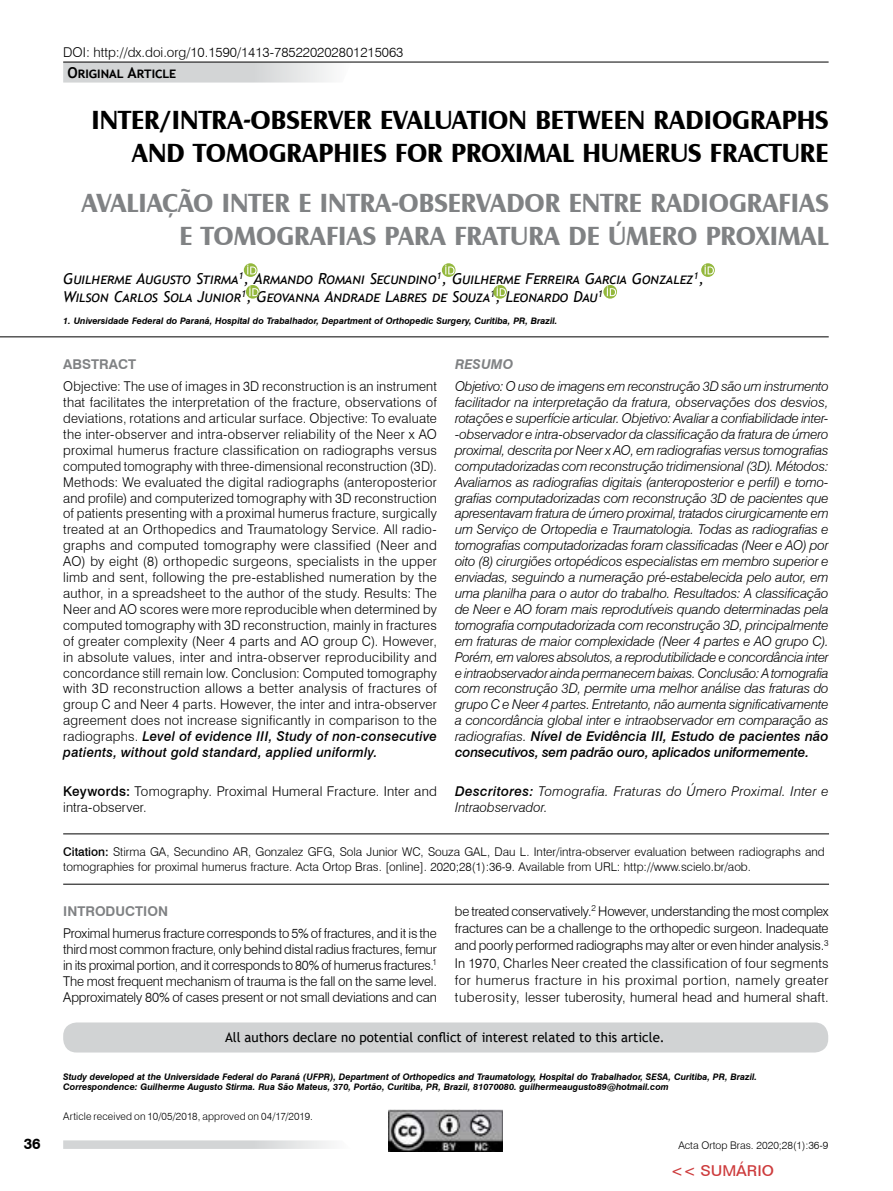
<style>
.page{position:relative;width:893px;height:1191px;background:#fff}
.page>*{position:absolute;margin:0;border:0;box-sizing:border-box;transform-origin:0 0}
.t1{font:700 27px/33px "Castle T";color:#000;text-align:right}
.t2{font:700 27px/33px "Castle T";color:#808284;text-align:right}
.t3{font:italic 15px/18px "Trebuchet MS";color:#000}
.t4{font:700 15px "Trebuchet MS";color:#000}
.t5{font:500 15px "Folio BT";color:#cd3b3c}
.t6{font:700 15px "Swiss 721 BT";color:#000}
.t7{font:300 13.5px/15.9px "Swiss 721 BT";letter-spacing:.005em;color:#000;text-align:justify}
.t8{font:italic 300 13.5px/15.9px "Swiss 721 BT";letter-spacing:.005em;color:#000;text-align:justify}
.t9{font:13.5px "Trebuchet MS";color:#000}
.t10{font:700 13.5px "Swiss 721 BT";color:#808284}
.t11{font:italic 700 13.5px "Swiss 721 BT";color:#808284}
.t12{font:300 12px/15px "Swiss 721 BT";color:#000}
.t13{font:300 10.5px "Swiss 721 BT";letter-spacing:.005em;color:#000}
.t14{font:italic 700 9px/10.8px "Swiss 721 BT";color:#000}
.s1{font-weight:500;font-style:italic}
.s2{font-weight:500}
</style>
<div class="page">
<img style="left:389px;top:1109px;width:114px;height:42px">
<svg style="left:63px;top:63px;width:268px;height:20px;background:#d8dadb"></svg>
<svg style="left:63px;top:1140px;width:267px;height:8px;background:#d9dbdc"></svg>
<hr style="left:63px;top:62px;width:766px;height:1px;background:#000">
<hr style="left:0;top:336px;width:829px;height:1px;background:#000">
<hr style="left:63px;top:833px;width:766px;height:1px;background:#000">
<hr style="left:63px;top:883px;width:766px;height:1px;background:#000">
<div style="left:63px;top:1022px;width:765px;height:30px;background:#d1d3d4;border-radius:14px"></div>
<svg style="left:244px;top:263px;width:13px;height:14px"></svg>
<svg style="left:246px;top:285px;width:14px;height:14px"></svg>
<svg style="left:493px;top:285px;width:14px;height:14px"></svg>
<svg style="left:603px;top:285px;width:14px;height:14px"></svg>
<svg style="left:442px;top:263px;width:13px;height:14px"></svg>
<svg style="left:701px;top:263px;width:14px;height:14px"></svg>
<p class="t7" style="left:63px;top:44px;width:342px">DOI: http://dx.doi.org/10.1590/1413-785220202801215063</p>
<p class="t4" style="left:67px;top:64px;width:110px">Original Article</p>
<h1 class="t1" style="left:91px;top:104px;width:739px">INTER/INTRA-OBSERVER EVALUATION BETWEEN RADIOGRAPHS<br>AND TOMOGRAPHIES FOR PROXIMAL HUMERUS FRACTURE</h1>
<h1 class="t2" style="left:81px;top:187px;width:749px">AVALIAÇÃO INTER E INTRA-OBSERVADOR ENTRE RADIOGRAFIAS<br>E TOMOGRAFIAS PARA FRATURA DE ÚMERO PROXIMAL</h1>
<p class="t3" style="left:63px;top:270px;width:642px">Guilherme Augusto Stirma<sup>1</sup>, Armando Romani Secundino<sup>1</sup>, Guilherme Ferreira Garcia Gonzalez<sup>1</sup>,<br>Wilson Carlos Sola Junior<sup>1</sup>, Geovanna Andrade Labres de Souza<sup>1</sup>, Leonardo Dau<sup>1</sup></p>
<p class="t14" style="left:63px;top:315px;width:496px">1. Universidade Federal do Paraná, Hospital do Trabalhador, Department of Orthopedic Surgery, Curitiba, PR, Brazil.</p>
<p class="t10" style="left:63px;top:356px;width:74px">ABSTRACT</p>
<p class="t7" style="left:63px;top:378px;width:375px">Objective: The use of images in 3D reconstruction is an instrument that facilitates the interpretation of the fracture, observations of deviations, rotations and articular surface. Objective: To evaluate the inter-observer and intra-observer reliability of the Neer x AO proximal humerus fracture classification on radiographs versus computed tomography with three-dimensional reconstruction (3D).<br>Methods: We evaluated the digital radiographs (anteroposterior and profile) and computerized tomography with 3D reconstruction of patients presenting with a proximal humerus fracture, surgically treated at an Orthopedics and Traumatology Service. All radio&shy;graphs and computed tomography were classified (Neer and AO) by eight (8) orthopedic surgeons, specialists in the upper limb and sent, following the pre-established numeration by the author, in a spreadsheet to the author of the study. Results: The Neer and AO scores were more reproducible when determined by computed tomography with 3D reconstruction, mainly in fractures of greater complexity (Neer 4 parts and AO group C). However, in absolute values, inter and intra-observer reproducibility and concordance still remain low. Conclusion: Computed tomography with 3D reconstruction allows a better analysis of fractures of group C and Neer 4 parts. However, the inter and intra-observer agreement does not increase significantly in comparison to the radiographs. <span class="s1">Level of evidence III, Study of non-consecutive patients, without gold standard, applied uniformly.</span></p>
<p class="t7" style="left:63px;top:783px;width:375px"><span class="s2">Keywords:</span> Tomography. Proximal Humeral Fracture. Inter and intra-observer.</p>
<p class="t11" style="left:455px;top:356px;width:60px">RESUMO</p>
<p class="t8" style="left:455px;top:378px;width:375px">Objetivo: O uso de imagens em reconstrução 3D são um instrumento facilitador na interpretação da fratura, observações dos desvios, rotações e superfície articular. Objetivo: Avaliar a confiabilidade inter--observador e intra-observador da classificação da fratura de úmero proximal, descrita por Neer x AO, em radiografias versus tomografias computadorizadas com reconstrução tridimensional (3D). Métodos:<br>Avaliamos as radiografias digitais (anteroposterior e perfil) e tomo&shy;grafias computadorizadas com reconstrução 3D de pacientes que apresentavam fratura de úmero proximal, tratados cirurgicamente em um Serviço de Ortopedia e Traumatologia. Todas as radiografias e tomografias computadorizadas foram classificadas (Neer e AO) por oito (8) cirurgiões ortopédicos especialistas em membro superior e enviadas, seguindo a numeração pré-estabelecida pelo autor, em uma planilha para o autor do trabalho. Resultados: A classificação de Neer e AO foram mais reprodutíveis quando determinadas pela tomografia computadorizada com reconstrução 3D, principalmente em fraturas de maior complexidade (Neer 4 partes e AO grupo C).<br>Porém, em valores absolutos, a reprodutibilidade e concordância inter e intraobservador ainda permanecem baixas. Conclusão: A tomografia com reconstrução 3D, permite uma melhor análise das fraturas do grupo C e Neer 4 partes. Entretanto, não aumenta significativamente a concordância global inter e intraobservador em comparação as radiografias. <span class="s2">Nível de Evidência III, Estudo de pacientes não consecutivos, sem padrão ouro, aplicados uniformemente.</span></p>
<p class="t8" style="left:455px;top:783px;width:375px"><span class="s2">Descritores:</span> Tomografia. Fraturas do Úmero Proximal. Inter e<br>Intraobservador.</p>
<p class="t12" style="left:63px;top:844px;width:763px"><span class="s2">Citation:</span> Stirma GA, Secundino AR, Gonzalez GFG, Sola Junior WC, Souza GAL, Dau L. Inter/intra-observer evaluation between radiographs and tomographies for proximal humerus fracture. Acta Ortop Bras. [online]. 2020;28(1):36-9. Available from URL: http://www.scielo.br/aob.</p>
<p class="t10" style="left:63px;top:903px;width:106px">INTRODUCTION</p>
<p class="t7" style="left:63px;top:925px;width:375px">Proximal humerus fracture corresponds to 5% of fractures, and it is the third most common fracture, only behind distal radius fractures, femur in its proximal portion, and it corresponds to 80% of humerus fractures.<sup>1<br></sup>The most frequent mechanism of trauma is the fall on the same level.<br>Approximately 80% of cases present or not small deviations and can</p>
<p class="t7" style="left:455px;top:902px;width:375px;line-height:17.1px">be treated conservatively.<sup>2</sup> However, understanding the most complex fractures can be a challenge to the orthopedic surgeon. Inadequate and poorly performed radiographs may alter or even hinder analysis.<sup>3<br></sup>In 1970, Charles Neer created the classification of four segments for humerus fracture in his proximal portion, namely greater tuberosity, lesser tuberosity, humeral head and humeral shaft.</p>
<p class="t9" style="left:225px;top:1029px;width:441px">All authors declare no potential conflict of interest related to this article.</p>
<p class="t14" style="left:63px;top:1070px;width:695px">Study developed at the Universidade Federal do Paraná (UFPR), Department of Orthopedics and Traumatology, Hospital do Trabalhador, SESA, Curitiba, PR, Brazil.<br>Correspondence: Guilherme Augusto Stirma. Rua São Mateus, 370, Portão, Curitiba, PR, Brazil, 81070080. guilhermeaugusto89@hotmail.com</p>
<p class="t13" style="left:63px;top:1109px;width:251px">Article received on 10/05/2018, approved on 04/17/2019.</p>
<p class="t6" style="left:24px;top:1134px;width:19px">36</p>
<p class="t13" style="left:678px;top:1138px;width:152px">Acta Ortop Bras. 2020;28(1):36-9</p>
<p class="t5" style="left:671px;top:1162px;width:104px">&lt;&lt; SUMÁRIO</p>
</div>
